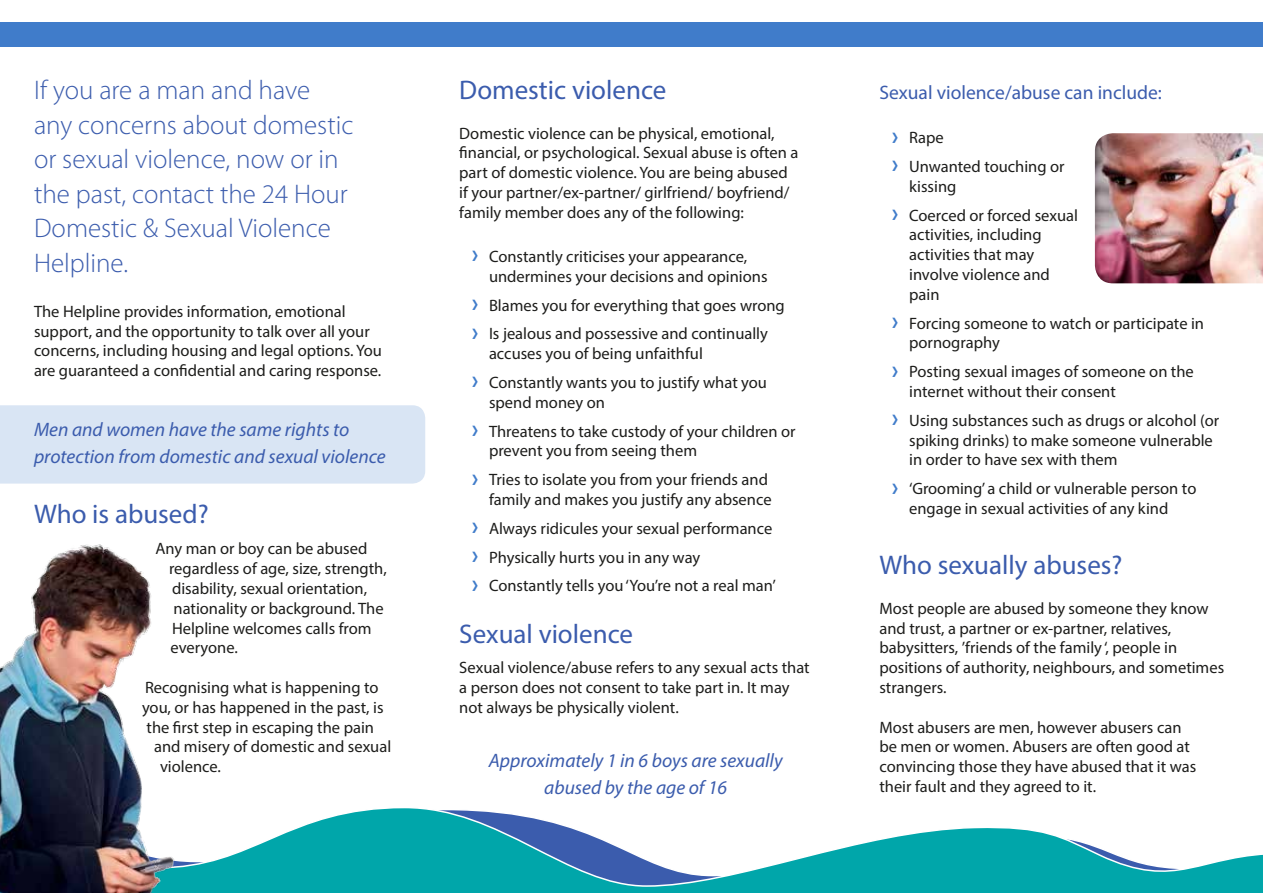
<style>
.page{position:relative;width:1263px;height:893px;background:#fff}
.page>*{position:absolute;margin:0;border:0;box-sizing:border-box;transform-origin:0 0}
.t1{font:300 27px/34.5px "Myriad Pro";color:#3b5cad}
.t2{font:27px "Myriad Pro";color:#3b5cad}
.t3{font:italic 19.5px/27px "Myriad Pro";color:#3b5cad}
.t4{font:19.5px "Myriad Pro";color:#3b5cad}
.t5{font:16.5px/19.8px "Myriad Pro";color:#1d1d1b}
.s1{font-weight:600;font-stretch:condensed;font-size:28.5px;color:#407cca}
</style>
<div class="page">
<svg style="left:222px;top:808px;width:1041px;height:85px;fill:#00a6aa"></svg>
<div style="left:0;top:23px;width:1263px;height:24px;background:#407cca"></div>
<div style="left:0;top:405px;width:425px;height:79px;background:#d9e5f4"></div>
<img style="left:0;top:544px;width:222px;height:349px">
<img style="left:1095px;top:133px;width:168px;height:150px">
<h1 class="t1" style="left:34px;top:73px;width:321px">If you are a man and have any concerns about domestic or sexual violence, now or in the past, contact the 24 Hour<br>Domestic &amp; Sexual Violence<br>Helpline.</h1>
<p class="t5" style="left:34px;top:301px;width:349px">The Helpline provides information, emotional support, and the opportunity to talk over all your concerns, including housing and legal options. You are guaranteed a confidential and caring response.</p>
<p class="t3" style="left:34px;top:416px;width:353px">Men and women have the same rights to protection from domestic and sexual violence</p>
<h1 class="t2" style="left:34px;top:497px;width:176px">Who is abused?</h1>
<p class="t5" style="left:169px;top:539px;width:219px;text-indent:-13px">Any man or boy can be abused regardless of age, size, strength, disability, sexual orientation, nationality or background. The<br>Helpline welcomes calls from everyone.</p>
<p class="t5" style="left:145px;top:677px;width:235px">Recognising what is happening to</p>
<p class="t5" style="left:142px;top:697px;width:243px">you, or has happened in the past, is</p>
<p class="t5" style="left:147px;top:717px;width:229px">the first step in escaping the pain</p>
<p class="t5" style="left:154px;top:737px;width:239px">and misery of domestic and sexual</p>
<p class="t5" style="left:160px;top:757px;width:62px">violence.</p>
<h1 class="t2" style="left:459px;top:73px;width:209px">Domestic violence</h1>
<p class="t5" style="left:459px;top:123px;width:341px">Domestic violence can be physical, emotional, financial, or psychological. Sexual abuse is often a part of domestic violence. You are being abused if your partner/ex-partner/ girlfriend/ boyfriend/ family member does any of the following:</p>
<p class="t5" style="left:489px;top:246px;width:280px;text-indent:-17px"><span class="s1">›</span> Constantly criticises your appearance, undermines your decisions and opinions</p>
<p class="t5" style="left:472px;top:290px;width:314px;line-height:28.8px"><span class="s1">›</span> Blames you for everything that goes wrong <span class="s1">›</span> Is jealous and possessive and continually</p>
<p class="t5" style="left:472px;top:339px;width:297px;line-height:28.8px;text-indent:17px">accuses you of being unfaithful<br><span class="s1">›</span> Constantly wants you to justify what you</p>
<p class="t5" style="left:472px;top:388px;width:325px;line-height:28.8px;text-indent:17px">spend money on<br><span class="s1">›</span> Threatens to take custody of your children or</p>
<p class="t5" style="left:472px;top:436px;width:297px;line-height:28.8px;text-indent:17px">prevent you from seeing them<br><span class="s1">›</span> Tries to isolate you from your friends and</p>
<p class="t5" style="left:472px;top:485px;width:305px;line-height:28.8px;text-indent:17px">family and makes you justify any absence <span class="s1">›</span> Always ridicules your sexual performance <span class="s1">›</span> Physically hurts you in any way<br><span class="s1">›</span> Constantly tells you ‘You’re not a real man’</p>
<h1 class="t2" style="left:459px;top:617px;width:175px">Sexual violence</h1>
<p class="t5" style="left:459px;top:658px;width:352px">Sexual violence/abuse refers to any sexual acts that a person does not consent to take part in. It may not always be physically violent.</p>
<p class="t3" style="left:489px;top:746px;width:295px;text-align:center">Approximately 1 in 6 boys are sexually abused by the age of 16</p>
<p class="t4" style="left:879px;top:80px;width:284px">Sexual violence/abuse can include:</p>
<p class="t5" style="left:892px;top:123px;width:174px;line-height:28.8px"><span class="s1">›</span> Rape<br><span class="s1">›</span> Unwanted touching or</p>
<p class="t5" style="left:892px;top:172px;width:187px;line-height:28.8px;text-indent:17px">kissing<br><span class="s1">›</span> Coerced or forced sexual</p>
<p class="t5" style="left:909px;top:225px;width:142px">activities, including activities that may involve violence and pain</p>
<p class="t5" style="left:909px;top:313px;width:296px;text-indent:-17px"><span class="s1">›</span> Forcing someone to watch or participate in pornography</p>
<p class="t5" style="left:909px;top:361px;width:286px;text-indent:-17px"><span class="s1">›</span> Posting sexual images of someone on the internet without their consent</p>
<p class="t5" style="left:909px;top:410px;width:312px;text-indent:-17px"><span class="s1">›</span> Using substances such as drugs or alcohol (or spiking drinks) to make someone vulnerable in order to have sex with them</p>
<p class="t5" style="left:909px;top:478px;width:289px;text-indent:-17px"><span class="s1">›</span> ‘Grooming’ a child or vulnerable person to engage in sexual activities of any kind</p>
<h1 class="t2" style="left:879px;top:548px;width:245px">Who sexually abuses?</h1>
<p class="t5" style="left:879px;top:598px;width:346px">Most people are abused by someone they know and trust, a partner or ex-partner, relatives, babysitters, ’friends of the family ‘, people in positions of authority, neighbours, and sometimes strangers.</p>
<p class="t5" style="left:879px;top:717px;width:318px">Most abusers are men, however abusers can be men or women. Abusers are often good at convincing those they have abused that it was their fault and they agreed to it.</p>
</div>
